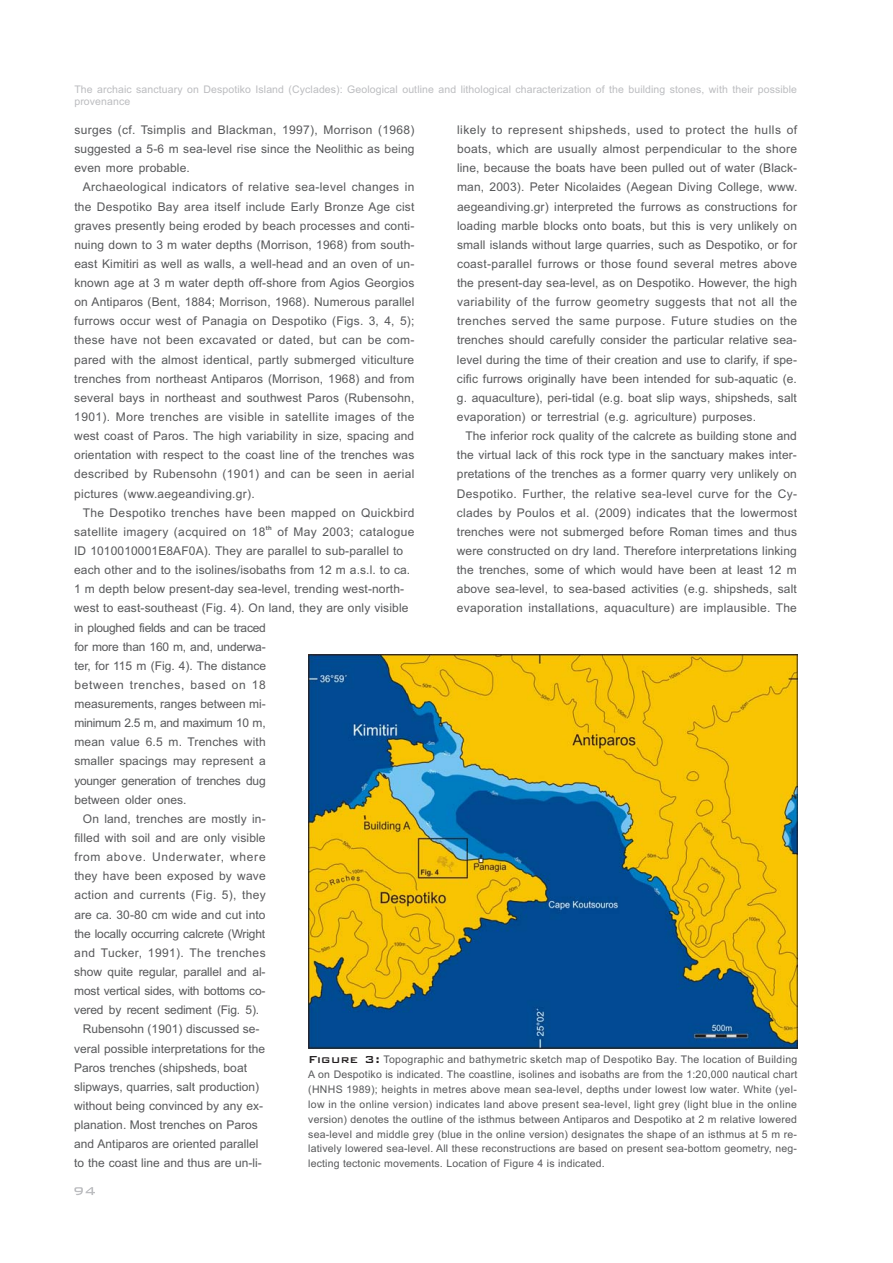
<style>
.page{position:relative;width:893px;height:1263px;background:#fff}
.page>*{position:absolute;margin:0;border:0;box-sizing:border-box;transform-origin:0 0}
.t1{font:12px/19.2px "Arial";letter-spacing:.01em;color:#57585a;text-align:justify}
.t2{font:12px "Arial";letter-spacing:.03em;color:#57585a}
.t3{font:12px "Arial";letter-spacing:-.015em;color:#57585a}
.t4{font:12px "Arial";letter-spacing:-.02em;color:#57585a}
.t5{font:12px "Arial";letter-spacing:-.03em;color:#57585a}
.t6{font:12px "Arial";letter-spacing:.06em;color:#57585a}
.t7{font:12px "Arial";letter-spacing:.055em;color:#57585a}
.t8{font:10.5px/14.9px "Arial";letter-spacing:.015em;color:#57585a;text-align:justify}
.t9{font:10.5px/11.7px "Arial";letter-spacing:.01em;color:#bcbdc0}
.t10{font:700 6px "Arial";color:#57585a}
.s1{font-family:"Bank Gothic BT";font-weight:500;font-size:13.5px;color:#231f20}
</style>
<div class="page">
<img style="left:308px;top:655px;width:489px;height:393px">
<svg style="left:74px;top:1187px;width:21px;height:8px"></svg>
<p class="t9" style="left:74px;top:84px;width:724px">The archaic sanctuary on Despotiko Island (Cyclades): Geological outline and lithological characterization of the building stones, with their possible provenance</p>
<p class="t1" style="left:74px;top:121px;width:342px">surges (cf. Tsimplis and Blackman, 1997), Morrison (1968) suggested a 5-6 m sea-level rise since the Neolithic as being even more probable.</p>
<p class="t1" style="left:74px;top:179px;width:342px;text-indent:9px">Archaeological indicators of relative sea-level changes in the Despotiko Bay area itself include Early Bronze Age cist graves presently being eroded by beach processes and conti&shy;nuing down to 3 m water depths (Morrison, 1968) from south&shy;east Kimitiri as well as walls, a well-head and an oven of un&shy;known age at 3 m water depth off-shore from Agios Georgios on Antiparos (Bent, 1884; Morrison, 1968). Numerous parallel furrows occur west of Panagia on Despotiko (Figs. 3, 4, 5); these have not been excavated or dated, but can be com&shy;pared with the almost identical, partly submerged viticulture trenches from northeast Antiparos (Morrison, 1968) and from several bays in northeast and southwest Paros (Rubensohn, 1901). More trenches are visible in satellite images of the west coast of Paros. The high variability in size, spacing and orientation with respect to the coast line of the trenches was described by Rubensohn (1901) and can be seen in aerial pictures (www.aegeandiving.gr).</p>
<p class="t2" style="left:83px;top:508px;width:333px">The Despotiko trenches have been mapped on Quickbird</p>
<p class="t10" style="left:266px;top:525px;width:7px">th</p>
<p class="t2" style="left:74px;top:527px;width:342px">satellite imagery (acquired on 18 of May 2003; catalogue</p>
<p class="t1" style="left:74px;top:542px;width:330px">ID 1010010001E8AF0A). They are parallel to sub-parallel to</p>
<p class="t1" style="left:74px;top:561px;width:338px">each other and to the isolines/isobaths from 12 m a.s.l. to ca.</p>
<p class="t1" style="left:74px;top:580px;width:331px">1 m depth below present-day sea-level, trending west-north-</p>
<p class="t1" style="left:74px;top:600px;width:336px">west to east-southeast (Fig. 4). On land, they are only visible</p>
<p class="t4" style="left:74px;top:623px;width:193px">in ploughed fields and can be traced</p>
<p class="t3" style="left:74px;top:642px;width:193px">for more than 160 m, and, underwa-</p>
<p class="t1" style="left:74px;top:657px;width:193px">ter, for 115 m (Fig. 4). The distance</p>
<p class="t7" style="left:74px;top:680px;width:193px">between trenches, based on 18</p>
<p class="t1" style="left:74px;top:695px;width:193px">measurements, ranges between mi-</p>
<p class="t5" style="left:74px;top:718px;width:193px">minimum 2.5 m, and maximum 10 m,</p>
<p class="t1" style="left:74px;top:734px;width:193px">mean value 6.5 m. Trenches with</p>
<p class="t1" style="left:74px;top:753px;width:193px">smaller spacings may represent a</p>
<p class="t4" style="left:74px;top:776px;width:193px">younger generation of trenches dug</p>
<p class="t1" style="left:74px;top:791px;width:114px">between older ones.</p>
<p class="t1" style="left:83px;top:810px;width:184px">On land, trenches are mostly in-</p>
<p class="t1" style="left:74px;top:829px;width:193px">filled with soil and are only visible</p>
<p class="t6" style="left:74px;top:852px;width:193px">from above. Underwater, where</p>
<p class="t1" style="left:74px;top:867px;width:193px">they have been exposed by wave</p>
<p class="t2" style="left:74px;top:891px;width:193px">action and currents (Fig. 5), they</p>
<p class="t1" style="left:74px;top:906px;width:193px">are ca. 30-80 cm wide and cut into</p>
<p class="t3" style="left:74px;top:929px;width:192px">the locally occurring calcrete (Wright</p>
<p class="t2" style="left:74px;top:948px;width:193px">and Tucker, 1991). The trenches</p>
<p class="t1" style="left:74px;top:963px;width:193px">show quite regular, parallel and al-</p>
<p class="t3" style="left:74px;top:986px;width:193px">most vertical sides, with bottoms co-</p>
<p class="t3" style="left:74px;top:1005px;width:186px">vered by recent sediment (Fig. 5).</p>
<p class="t1" style="left:83px;top:1021px;width:178px">Rubensohn (1901) discussed se-</p>
<p class="t1" style="left:74px;top:1040px;width:192px">veral possible interpretations for the</p>
<p class="t1" style="left:74px;top:1059px;width:174px">Paros trenches (shipsheds, boat</p>
<p class="t1" style="left:74px;top:1078px;width:186px">slipways, quarries, salt production)</p>
<p class="t1" style="left:74px;top:1097px;width:190px">without being convinced by any ex-</p>
<p class="t1" style="left:74px;top:1116px;width:185px">planation. Most trenches on Paros</p>
<p class="t1" style="left:74px;top:1135px;width:186px">and Antiparos are oriented parallel</p>
<p class="t1" style="left:74px;top:1154px;width:189px">to the coast line and thus are un-li-</p>
<p class="t1" style="left:457px;top:121px;width:342px">likely to represent shipsheds, used to protect the hulls of boats, which are usually almost perpendicular to the shore line, because the boats have been pulled out of water (Black&shy;man, 2003). Peter Nicolaides (Aegean Diving College, www. aegeandiving.gr) interpreted the furrows as constructions for loading marble blocks onto boats, but this is very unlikely on small islands without large quarries, such as Despotiko, or for coast-parallel furrows or those found several metres above the present-day sea-level, as on Despotiko. However, the high variability of the furrow geometry suggests that not all the trenches served the same purpose. Future studies on the trenches should carefully consider the particular relative sea&shy;level during the time of their creation and use to clarify, if spe&shy;cific furrows originally have been intended for sub-aquatic (e. g. aquaculture), peri-tidal (e.g. boat slip ways, shipsheds, salt evaporation) or terrestrial (e.g. agriculture) purposes.</p>
<p class="t1" style="left:457px;top:427px;width:342px;text-indent:9px">The inferior rock quality of the calcrete as building stone and the virtual lack of this rock type in the sanctuary makes inter&shy;pretations of the trenches as a former quarry very unlikely on Despotiko. Further, the relative sea-level curve for the Cy&shy;clades by Poulos et al. (2009) indicates that the lowermost trenches were not submerged before Roman times and thus were constructed on dry land. Therefore interpretations linking the trenches, some of which would have been at least 12 m above sea-level, to sea-based activities (e.g. shipsheds, salt evaporation installations, aquaculture) are implausible. The</p>
<p class="t8" style="left:308px;top:1053px;width:491px"><span class="s1">Figure 3:</span> Topographic and bathymetric sketch map of Despotiko Bay. The location of Building A on Despotiko is indicated. The coastline, isolines and isobaths are from the 1:20,000 nautical chart (HNHS 1989); heights in metres above mean sea-level, depths under lowest low water. White (yel&shy;low in the online version) indicates land above present sea-level, light grey (light blue in the online version) denotes the outline of the isthmus between Antiparos and Despotiko at 2 m relative lowered sea-level and middle grey (blue in the online version) designates the shape of an isthmus at 5 m re&shy;latively lowered sea-level. All these reconstructions are based on present sea-bottom geometry, neg&shy;lecting tectonic movements. Location of Figure 4 is indicated.</p>
</div>
